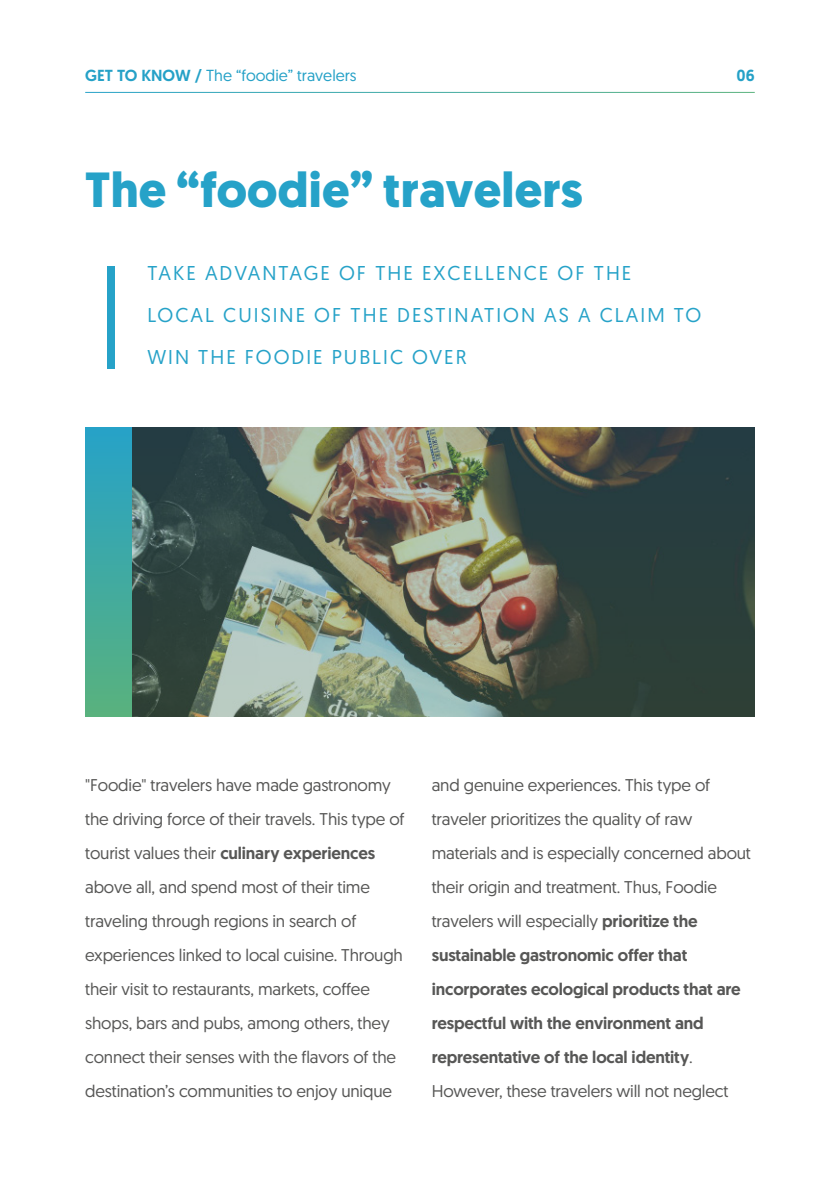
<style>
.page{position:relative;width:840px;height:1191px;background:#fff}
.page>*{position:absolute;margin:0;border:0;box-sizing:border-box;transform-origin:0 0}
.t1{font:700 49.2px "Geomanist";letter-spacing:.005em;color:#26a2c8}
.t2{font:20px/42px "Geomanist";letter-spacing:.1em;color:#26a2c8}
.t3{font:17px/34px "Geomanist";letter-spacing:-.01em;color:#575756}
.t4{font:16px "Geomanist";color:#25a1c7}
.t5{font:500 16px "Geomanist";color:#25a1c7}
.s1{font-weight:500}
</style>
<div class="page">
<div style="left:107px;top:266px;width:8px;height:102px;background:#26a2c8"></div>
<img style="left:85px;top:427px;width:669px;height:289px">
<p class="t4" style="left:85px;top:65px;width:273px"><span class="s1">GET TO KNOW /</span> The “foodie” travelers</p>
<h1 class="t1" style="left:85px;top:157px;width:498px">The “foodie” travelers</h1>
<p class="t2" style="left:147px;top:252px;width:555px">TAKE ADVANTAGE OF THE EXCELLENCE OF THE<br>LOCAL CUISINE OF THE DESTINATION AS A CLAIM TO<br>WIN THE FOODIE PUBLIC OVER</p>
<p class="t5" style="left:736px;top:64px;width:20px">06</p>
<p class="t3" style="left:85px;top:767px;width:321px">"Foodie" travelers have made gastronomy the driving force of their travels. This type of tourist values their <span class="s1">culinary experiences </span>above all, and spend most of their time traveling through regions in search of experiences linked to local cuisine. Through their visit to restaurants, markets, coffee shops, bars and pubs, among others, they connect their senses with the flavors of the destination’s communities to enjoy unique</p>
<p class="t3" style="left:431px;top:767px;width:320px">and genuine experiences. This type of traveler prioritizes the quality of raw materials and is especially concerned about their origin and treatment. Thus, Foodie travelers will especially <span class="s1">prioritize the sustainable gastronomic offer that incorporates ecological products that are respectful with the environment and representative of the local identity</span>.<br>However, these travelers will not neglect</p>
</div>
